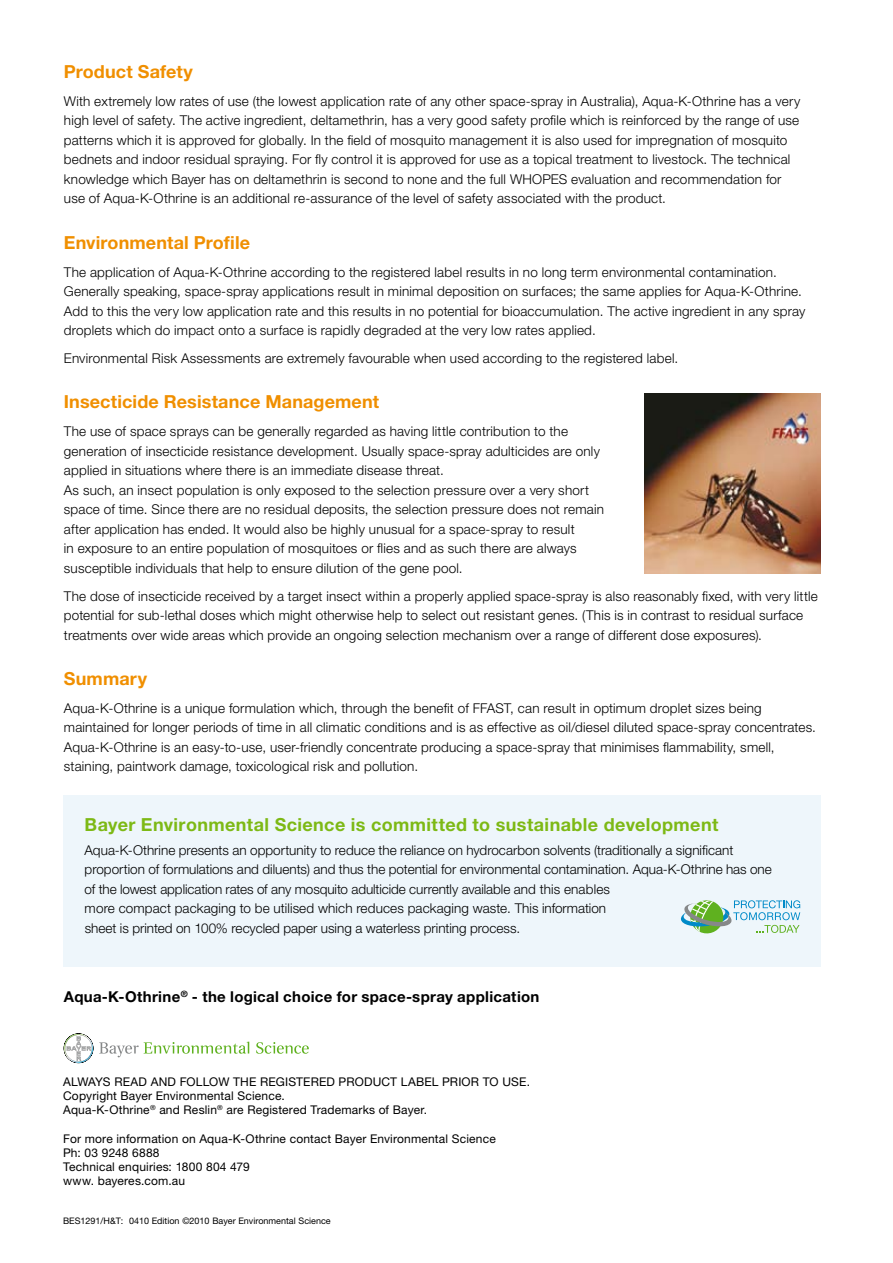
<style>
.page{position:relative;width:893px;height:1263px;background:#fff}
.page>*{position:absolute;margin:0;border:0;box-sizing:border-box;transform-origin:0 0}
.t1{font:700 18px "Helvetica Neue";letter-spacing:.005em;color:#f08f00}
.t2{font:700 18px "Helvetica Neue";letter-spacing:.02em;color:#7db915}
.t3{font:700 15px "Helvetica Neue";letter-spacing:.02em;color:#000}
.t4{font:300 13.5px/19.5px "Helvetica Neue";letter-spacing:.015em;color:#000}
.t5{font:12px/14.2px "Helvetica Neue";letter-spacing:.015em;color:#000}
.t6{font:9px "Helvetica Neue";color:#000}
</style>
<div class="page">
<svg style="left:64px;top:1033px;width:29px;height:30px"></svg>
<svg style="left:256px;top:1042px;width:53px;height:12px"></svg>
<svg style="left:99px;top:1041px;width:150px;height:16px"></svg>
<div style="left:63px;top:796px;width:758px;height:171px;background:#eef6fb"></div>
<svg style="left:681px;top:900px;width:119px;height:34px"></svg>
<img style="left:645px;top:394px;width:176px;height:179px">
<h1 class="t1" style="left:64px;top:60px;width:130px">Product Safety</h1>
<p class="t4" style="left:64px;top:91px;width:738px">With extremely low rates of use (the lowest application rate of any other space-spray in Australia), Aqua-K-Othrine has a very high level of safety. The active ingredient, deltamethrin, has a very good safety profile which is reinforced by the range of use patterns which it is approved for globally. In the field of mosquito management it is also used for impregnation of mosquito bednets and indoor residual spraying. For fly control it is approved for use as a topical treatment to livestock. The technical knowledge which Bayer has on deltamethrin is second to none and the full WHOPES evaluation and recommendation for use of Aqua-K-Othrine is an additional re-assurance of the level of safety associated with the product.</p>
<h1 class="t1" style="left:64px;top:231px;width:188px">Environmental Profile</h1>
<p class="t4" style="left:64px;top:262px;width:743px">The application of Aqua-K-Othrine according to the registered label results in no long term environmental contamination.<br>Generally speaking, space-spray applications result in minimal deposition on surfaces; the same applies for Aqua-K-Othrine.<br>Add to this the very low application rate and this results in no potential for bioaccumulation. The active ingredient in any spray droplets which do impact onto a surface is rapidly degraded at the very low rates applied.</p>
<p class="t4" style="left:64px;top:348px;width:616px">Environmental Risk Assessments are extremely favourable when used according to the registered label.</p>
<h1 class="t1" style="left:64px;top:390px;width:317px">Insecticide Resistance Management</h1>
<p class="t4" style="left:64px;top:421px;width:542px">The use of space sprays can be generally regarded as having little contribution to the generation of insecticide resistance development. Usually space-spray adulticides are only applied in situations where there is an immediate disease threat.<br>As such, an insect population is only exposed to the selection pressure over a very short space of time. Since there are no residual deposits, the selection pressure does not remain after application has ended. It would also be highly unusual for a space-spray to result<br>in exposure to an entire population of mosquitoes or flies and as such there are always susceptible individuals that help to ensure dilution of the gene pool.</p>
<p class="t4" style="left:64px;top:586px;width:755px">The dose of insecticide received by a target insect within a properly applied space-spray is also reasonably fixed, with very little potential for sub-lethal doses which might otherwise help to select out resistant genes. (This is in contrast to residual surface treatments over wide areas which provide an ongoing selection mechanism over a range of different dose exposures).</p>
<h1 class="t1" style="left:64px;top:667px;width:85px">Summary</h1>
<p class="t4" style="left:64px;top:698px;width:754px">Aqua-K-Othrine is a unique formulation which, through the benefit of FFAST, can result in optimum droplet sizes being maintained for longer periods of time in all climatic conditions and is as effective as oil/diesel diluted space-spray concentrates.<br>Aqua-K-Othrine is an easy-to-use, user-friendly concentrate producing a space-spray that minimises flammability, smell, staining, paintwork damage, toxicological risk and pollution.</p>
<h1 class="t2" style="left:85px;top:813px;width:635px">Bayer Environmental Science is committed to sustainable development</h1>
<p class="t4" style="left:85px;top:840px;width:689px">Aqua-K-Othrine presents an opportunity to reduce the reliance on hydrocarbon solvents (traditionally a significant proportion of formulations and diluents) and thus the potential for environmental contamination. Aqua-K-Othrine has one of the lowest application rates of any mosquito adulticide currently available and this enables<br>more compact packaging to be utilised which reduces packaging waste. This information<br>sheet is printed on 100% recycled paper using a waterless printing process.</p>
<p class="t3" style="left:64px;top:987px;width:477px">Aqua-K-Othrine<sup>®</sup> - the logical choice for space-spray application</p>
<p class="t5" style="left:63px;top:1074px;width:468px">ALWAYS READ AND FOLLOW THE REGISTERED PRODUCT LABEL PRIOR TO USE.<br>Copyright Bayer Environmental Science.<br>Aqua-K-Othrine<sup>®</sup> and Reslin<sup>®</sup> are Registered Trademarks of Bayer.</p>
<p class="t5" style="left:63px;top:1131px;width:434px">For more information on Aqua-K-Othrine contact Bayer Environmental Science Ph: 03 9248 6888<br>Technical enquiries: 1800 804 479<br>www. bayeres.com.au</p>
<p class="t6" style="left:63px;top:1215px;width:269px">BES1291/H&amp;T: 0410 Edition ©2010 Bayer Environmental Science</p>
</div>
